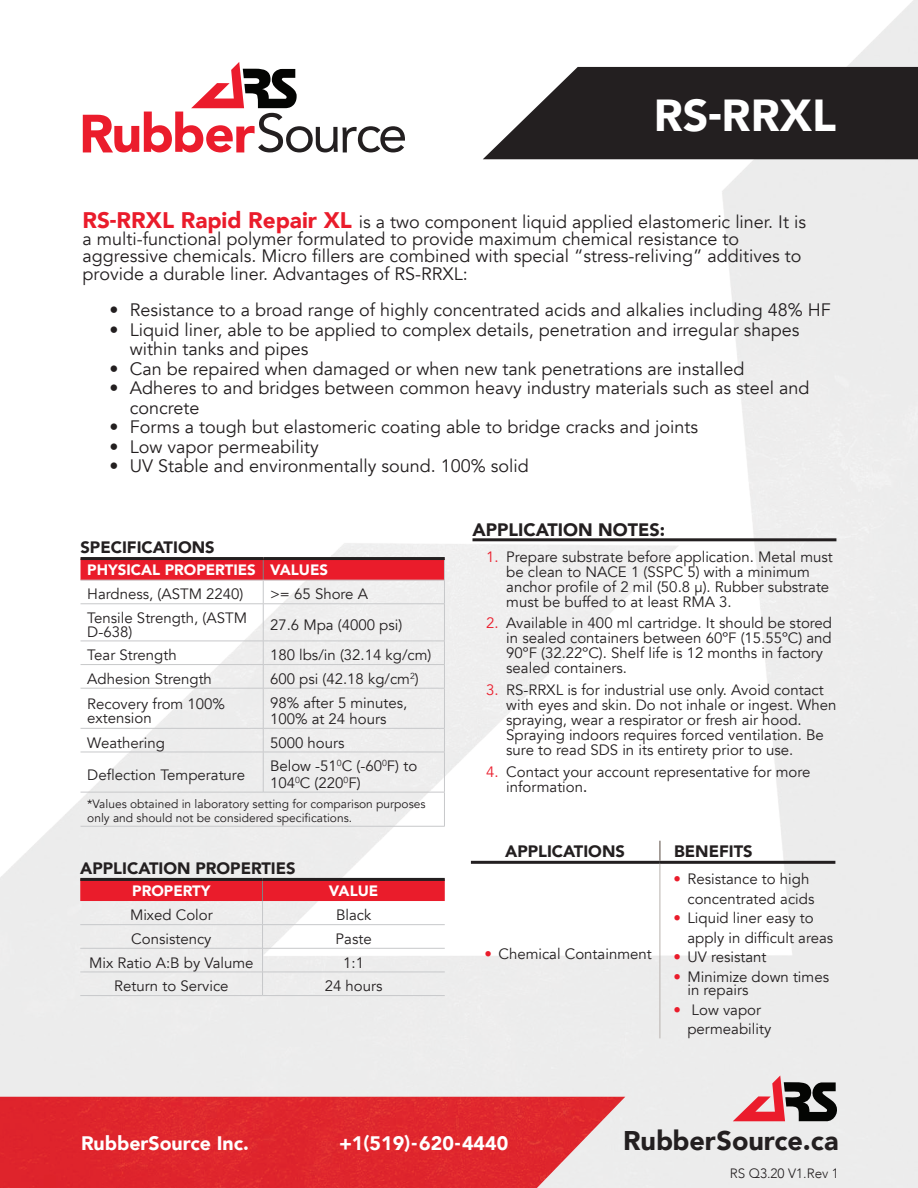
<style>
.page{position:relative;width:918px;height:1188px;background:#fff}
.page>*{position:absolute;margin:0;border:0;box-sizing:border-box;transform-origin:0 0}
.t1{font:900 44.7px "Avenir";color:#fff}
.t2{font:900 27px "Avenir";color:#231f20}
.t3{font:900 19.5px "Avenir";color:#fff}
.t4{font:18px/17.2px "Avenir";color:#231f20}
.t5{font:900 18px "Avenir";color:#231f20}
.Table_Title{font:900 16.5px "Avenir";color:#231f20}
.Table_Text{font:15px/15px "Avenir";color:#231f20}
.Table_Header{font:900 15px "Avenir";color:#fff}
.t6{font:300 13.5px "Avenir";color:#231f20}
.t7{font:12px/13.5px "Avenir";color:#231f20}
.s1{font-weight:900;font-size:22.5px;color:#ea1c2b}
.s2{color:#ea1c2b}
.s3{font-weight:500}
.s4{font-weight:500;color:#ea1c2b}
</style>
<div class="page">
<img style="left:0;top:0;width:918px;height:1188px">
<hr style="left:81px;top:603px;width:182px;height:1px;background:#c7c8ca">
<hr style="left:263px;top:603px;width:182px;height:1px;background:#c7c8ca">
<hr style="left:263px;top:604px;width:1px;height:37px;background:#c7c8ca">
<hr style="left:81px;top:641px;width:182px;height:1px;background:#c7c8ca">
<hr style="left:263px;top:641px;width:182px;height:1px;background:#c7c8ca">
<hr style="left:81px;top:664px;width:182px;height:1px;background:#c7c8ca">
<hr style="left:263px;top:664px;width:182px;height:1px;background:#c7c8ca">
<svg style="left:263px;top:642px;width:1px;height:46px"></svg>
<hr style="left:81px;top:688px;width:182px;height:1px;background:#c7c8ca">
<hr style="left:263px;top:688px;width:182px;height:1px;background:#c7c8ca">
<hr style="left:263px;top:688px;width:1px;height:40px;background:#c7c8ca">
<hr style="left:81px;top:728px;width:182px;height:1px;background:#c7c8ca">
<hr style="left:263px;top:728px;width:182px;height:1px;background:#c7c8ca">
<svg style="left:263px;top:729px;width:1px;height:23px"></svg>
<hr style="left:81px;top:752px;width:182px;height:1px;background:#c7c8ca">
<hr style="left:263px;top:752px;width:182px;height:1px;background:#c7c8ca">
<hr style="left:263px;top:752px;width:1px;height:40px;background:#c7c8ca">
<hr style="left:81px;top:792px;width:182px;height:1px;background:#c7c8ca">
<hr style="left:263px;top:792px;width:182px;height:1px;background:#c7c8ca">
<hr style="left:81px;top:826px;width:182px;height:1px;background:#c7c8ca">
<hr style="left:263px;top:826px;width:182px;height:1px;background:#c7c8ca">
<svg style="left:81px;top:560px;width:364px;height:43px"></svg>
<hr style="left:444px;top:604px;width:1px;height:37px;background:#c7c8ca">
<svg style="left:444px;top:642px;width:1px;height:46px"></svg>
<hr style="left:444px;top:688px;width:1px;height:40px;background:#c7c8ca">
<svg style="left:444px;top:729px;width:1px;height:23px"></svg>
<hr style="left:444px;top:752px;width:1px;height:40px;background:#c7c8ca">
<hr style="left:444px;top:792px;width:1px;height:34px;background:#c7c8ca">
<hr style="left:81px;top:557px;width:182px;height:3px;background:#231f20">
<hr style="left:263px;top:557px;width:182px;height:3px;background:#231f20">
<svg style="left:83px;top:62px;width:322px;height:90px"></svg>
<img style="left:0;top:1097px;width:625px;height:91px">
<svg style="left:483px;top:67px;width:435px;height:92px"></svg>
<svg style="left:733px;top:1075px;width:104px;height:46px"></svg>
<svg style="left:80px;top:881px;width:365px;height:114px"></svg>
<hr style="left:80px;top:995px;width:183px;height:1px;background:#c7c8ca">
<hr style="left:263px;top:995px;width:182px;height:1px;background:#c7c8ca">
<hr style="left:80px;top:878px;width:183px;height:3px;background:#231f20">
<hr style="left:263px;top:878px;width:182px;height:3px;background:#231f20">
<hr style="left:471px;top:861px;width:189px;height:3px;background:#231f20">
<hr style="left:660px;top:861px;width:175px;height:3px;background:#231f20">
<hr style="left:659px;top:841px;width:2px;height:20px;background:#8f8680">
<hr style="left:660px;top:864px;width:1px;height:174px;background:#b8b2ae">
<hr style="left:472px;top:538px;width:364px;height:3px;background:#231f20">
<p class="t1" style="left:654px;top:77px;width:184px">RS-RRXL</p>
<p class="t4" style="left:82px;top:214px;width:725px"><span class="s1">RS-RRXL Rapid Repair XL</span> is a two component liquid applied elastomeric liner. It is a multi-functional polymer formulated to provide maximum chemical resistance to aggressive chemicals. Micro fillers are combined with special “stress-reliving” additives to provide a durable liner. Advantages of RS-RRXL:</p>
<p class="t4" style="left:110px;top:302px;width:723px">• Resistance to a broad range of highly concentrated acids and alkalies including 48% HF</p>
<p class="t4" style="left:130px;top:320px;width:671px;line-height:19.5px;text-indent:-20px">• Liquid liner, able to be applied to complex details, penetration and irregular shapes within tanks and pipes</p>
<p class="t4" style="left:110px;top:360px;width:636px">• Can be repaired when damaged or when new tank penetrations are installed</p>
<p class="t4" style="left:130px;top:379px;width:681px;line-height:19.5px;text-indent:-20px">• Adheres to and bridges between common heavy industry materials such as steel and concrete</p>
<p class="t4" style="left:110px;top:419px;width:590px">• Forms a tough but elastomeric coating able to bridge cracks and joints</p>
<p class="t4" style="left:110px;top:438px;width:211px">• Low vapor permeability</p>
<p class="t4" style="left:110px;top:458px;width:421px">• UV Stable and environmentally sound. 100% solid</p>
<p class="Table_Title" style="left:81px;top:534px;width:136px">SPECIFICATIONS</p>
<p class="Table_Header" style="left:87px;top:557px;width:170px">PHYSICAL PROPERTIES</p>
<p class="Table_Header" style="left:270px;top:557px;width:60px">VALUES</p>
<p class="Table_Text" style="left:87px;top:587px;width:158px">Hardness, (ASTM 2240)</p>
<p class="Table_Text" style="left:270px;top:587px;width:100px">&gt;= 65 Shore A</p>
<p class="Table_Text" style="left:87px;top:611px;width:161px;line-height:13.5px">Tensile Strength, (ASTM<br>D-638)</p>
<p class="Table_Text" style="left:270px;top:617px;width:134px">27.6 Mpa (4000 psi)</p>
<p class="Table_Text" style="left:87px;top:648px;width:91px">Tear Strength</p>
<p class="Table_Text" style="left:270px;top:648px;width:163px">180 lbs/in (32.14 kg/cm)</p>
<p class="Table_Text" style="left:87px;top:671px;width:126px">Adhesion Strength</p>
<p class="Table_Text" style="left:270px;top:671px;width:150px">600 psi (42.18 kg/cm<sup>2</sup>)</p>
<p class="Table_Text" style="left:87px;top:697px;width:139px;line-height:13.5px">Recovery from 100% extension</p>
<p class="Table_Text" style="left:270px;top:694px;width:139px;line-height:16.5px">98% after 5 minutes,<br>100% at 24 hours</p>
<p class="Table_Text" style="left:87px;top:735px;width:79px">Weathering</p>
<p class="Table_Text" style="left:270px;top:735px;width:76px">5000 hours</p>
<p class="Table_Text" style="left:87px;top:767px;width:159px">Deflection Temperature</p>
<p class="Table_Text" style="left:270px;top:758px;width:149px;line-height:16.5px">Below -51<sup>0</sup>C (-60<sup>0</sup>F) to<br>104<sup>0</sup>C (220<sup>0</sup>F)</p>
<p class="t7" style="left:87px;top:798px;width:340px">*Values obtained in laboratory setting for comparison purposes only and should not be considered specifications.</p>
<p class="Table_Title" style="left:80px;top:854px;width:217px">APPLICATION PROPERTIES</p>
<p class="Table_Header" style="left:132px;top:878px;width:80px">PROPERTY</p>
<p class="Table_Header" style="left:329px;top:878px;width:51px">VALUE</p>
<p class="Table_Text" style="left:130px;top:908px;width:84px">Mixed Color</p>
<p class="Table_Text" style="left:336px;top:908px;width:37px">Black</p>
<p class="Table_Text" style="left:131px;top:932px;width:82px">Consistency</p>
<p class="Table_Text" style="left:336px;top:932px;width:38px">Paste</p>
<p class="Table_Text" style="left:89px;top:955px;width:166px">Mix Ratio A:B by Valume</p>
<p class="Table_Text" style="left:343px;top:955px;width:22px">1:1</p>
<p class="Table_Text" style="left:114px;top:979px;width:116px">Return to Service</p>
<p class="Table_Text" style="left:325px;top:979px;width:59px">24 hours</p>
<p class="t5" style="left:472px;top:515px;width:194px">APPLICATION NOTES:</p>
<p class="Table_Text" style="left:506px;top:549px;width:328px;text-indent:-20px"><span class="s2">1.</span> Prepare substrate before application. Metal must be clean to NACE 1 (SSPC 5) with a minimum anchor profile of 2 mil (50.8 µ). Rubber substrate must be buffed to at least RMA 3.</p>
<p class="Table_Text" style="left:506px;top:616px;width:327px;text-indent:-20px"><span class="s2">2.</span> Available in 400 ml cartridge. It should be stored in sealed containers between 60ºF (15.55ºC) and 90ºF (32.22ºC). Shelf life is 12 months in factory sealed containers.</p>
<p class="Table_Text" style="left:506px;top:683px;width:332px;text-indent:-20px"><span class="s2">3.</span> RS-RRXL is for industrial use only. Avoid contact with eyes and skin. Do not inhale or ingest. When spraying, wear a respirator or fresh air hood.<br>Spraying indoors requires forced ventilation. Be sure to read SDS in its entirety prior to use.</p>
<p class="Table_Text" style="left:506px;top:764px;width:306px;text-indent:-20px"><span class="s2">4.</span> Contact your account representative for more information<span class="s3">.</span></p>
<p class="Table_Title" style="left:505px;top:837px;width:121px">APPLICATIONS</p>
<p class="Table_Title" style="left:674px;top:837px;width:80px">BENEFITS</p>
<p class="Table_Text" style="left:484px;top:947px;width:169px"><span class="s2">•</span> Chemical Containment</p>
<p class="Table_Text" style="left:687px;top:869px;width:128px;line-height:19.5px;text-indent:-14px"><span class="s4">•</span> Resistance to high concentrated acids</p>
<p class="Table_Text" style="left:687px;top:908px;width:147px;line-height:19.5px;text-indent:-14px"><span class="s2">•</span> Liquid liner easy to apply in difficult areas</p>
<p class="Table_Text" style="left:673px;top:950px;width:95px"><span class="s2">•</span> UV resistant</p>
<p class="Table_Text" style="left:687px;top:970px;width:143px;line-height:13.5px;text-indent:-14px"><span class="s2">•</span> Minimize down times in repairs</p>
<p class="Table_Text" style="left:687px;top:1000px;width:85px;line-height:19.5px;text-indent:-14px"><span class="s2">•</span> Low vapor permeability</p>
<p class="t3" style="left:81px;top:1126px;width:169px">RubberSource Inc.</p>
<p class="t3" style="left:339px;top:1126px;width:171px">+1(519)-620-4440</p>
<p class="t2" style="left:623px;top:1117px;width:217px">RubberSource.ca</p>
<p class="t6" style="left:730px;top:1165px;width:111px">RS Q3.20 V1.Rev 1</p>
</div>
